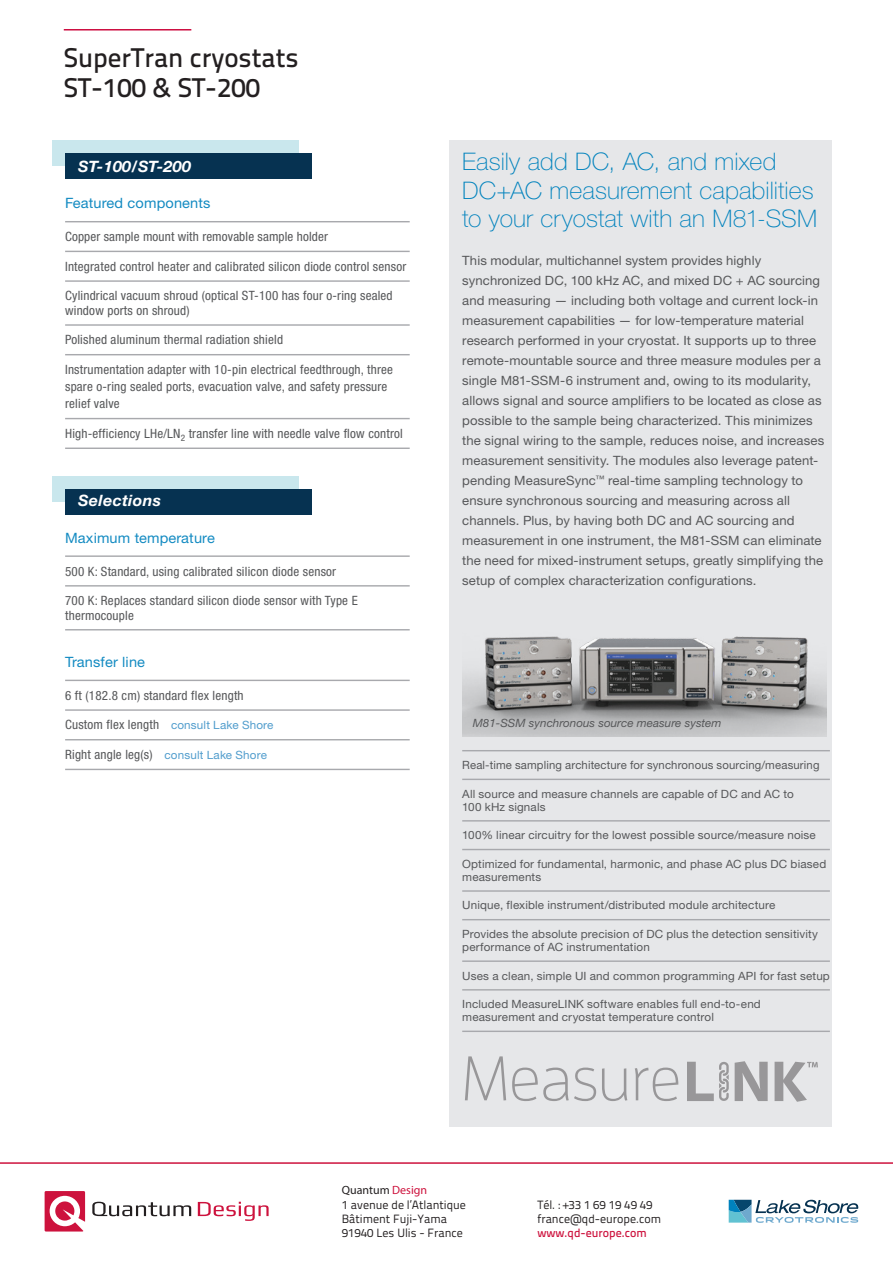
<style>
.page{position:relative;width:893px;height:1263px;background:#fff}
.page>*{position:absolute;margin:0;border:0;box-sizing:border-box;transform-origin:0 0}
.t1{font:500 27px/30px "Titillium Text 22 L";color:#231f20}
.t2{font:100 24.3px/28.5px "Helvetica Neue LTW1 G";letter-spacing:.005em;color:#0082bd}
.t3{font:italic 700 15.75px "Helvetica Neue LTW1 G";letter-spacing:.02em;color:#fff}
.t4{font:14.25px "Helvetica Neue LTW1 G";letter-spacing:.01em;color:#148bc2}
.t5{font:12.9px/20px "Helvetica Neue LTW1 G";letter-spacing:.01em;color:#57585a}
.t6{font:condensed 12.9px/14.2px "Helvetica Neue LTW1 G";letter-spacing:.015em;color:#57585a}
.t7{font:12px/14.4px "Titillium Text 22 L";color:#231f20}
.t8{font:500 12px "Titillium Text 22 L";color:#231f20}
.t9{font:500 12px "Titillium Text 22 L";color:#cd123d}
.t10{font:12px "Myriad Pro";color:#231f20}
.t11{font:11.4px/12.9px "Helvetica Neue LTW1 G";letter-spacing:.015em;color:#57585a}
.t12{font:italic 11.4px "Helvetica Neue LTW1 G";color:#57585a}
.s1{font-stretch:normal;font-size:11.4px;color:#519dcd}
.s2{color:#cd123d}
.s3{font-weight:700;color:#356879}
</style>
<div class="page">
<svg style="left:45px;top:1191px;width:40px;height:40px"></svg>
<svg style="left:92px;top:1202px;width:99px;height:14px"></svg>
<svg style="left:198px;top:1202px;width:71px;height:19px"></svg>
<hr style="left:0;top:1162px;width:893px;height:2px;background:#cd123d">
<svg style="left:729px;top:1200px;width:130px;height:23px"></svg>
<hr style="left:64px;top:29px;width:127px;height:2px;background:#cd0d40">
<div style="left:52px;top:476px;width:246px;height:26px;background:#c9e7ed"></div>
<div style="left:65px;top:489px;width:246px;height:25px;background:#063251"></div>
<div style="left:52px;top:140px;width:246px;height:26px;background:#c9e7ed"></div>
<div style="left:65px;top:153px;width:246px;height:26px;background:#063251"></div>
<hr style="left:65px;top:221px;width:345px;height:1px;background:#a8a9ad">
<hr style="left:65px;top:251px;width:345px;height:1px;background:#a8a9ad">
<hr style="left:65px;top:280px;width:345px;height:2px;background:#a8a9ad">
<hr style="left:65px;top:324px;width:345px;height:2px;background:#a8a9ad">
<hr style="left:65px;top:354px;width:345px;height:1px;background:#a8a9ad">
<hr style="left:65px;top:418px;width:345px;height:1px;background:#a8a9ad">
<hr style="left:65px;top:447px;width:345px;height:2px;background:#a8a9ad">
<hr style="left:65px;top:555px;width:345px;height:2px;background:#a8a9ad">
<hr style="left:65px;top:585px;width:345px;height:1px;background:#a8a9ad">
<hr style="left:65px;top:629px;width:345px;height:1px;background:#a8a9ad">
<hr style="left:65px;top:680px;width:345px;height:1px;background:#a8a9ad">
<hr style="left:65px;top:709px;width:345px;height:2px;background:#a8a9ad">
<hr style="left:65px;top:739px;width:345px;height:1px;background:#a8a9ad">
<hr style="left:65px;top:769px;width:345px;height:1px;background:#a8a9ad">
<div style="left:449px;top:140px;width:382px;height:986px;background:#e6e7e9"></div>
<hr style="left:462px;top:750px;width:368px;height:1px;background:#a8a9ad">
<hr style="left:462px;top:779px;width:368px;height:1px;background:#a8a9ad">
<hr style="left:462px;top:820px;width:368px;height:1px;background:#a8a9ad">
<hr style="left:462px;top:849px;width:368px;height:1px;background:#a8a9ad">
<hr style="left:462px;top:890px;width:368px;height:2px;background:#a8a9ad">
<hr style="left:462px;top:919px;width:368px;height:1px;background:#a8a9ad">
<hr style="left:462px;top:960px;width:368px;height:2px;background:#a8a9ad">
<hr style="left:462px;top:989px;width:368px;height:1px;background:#a8a9ad">
<hr style="left:462px;top:1030px;width:368px;height:2px;background:#a8a9ad">
<img style="left:463px;top:636px;width:363px;height:101px">
<svg style="left:465px;top:1056px;width:41px;height:44px"></svg>
<svg style="left:512px;top:1067px;width:84px;height:34px"></svg>
<svg style="left:602px;top:1068px;width:25px;height:33px"></svg>
<svg style="left:635px;top:1067px;width:43px;height:34px"></svg>
<svg style="left:735px;top:1061px;width:33px;height:40px"></svg>
<svg style="left:775px;top:1062px;width:43px;height:40px"></svg>
<svg style="left:687px;top:1062px;width:42px;height:39px"></svg>
<h1 class="t1" style="left:64px;top:41px;width:236px">SuperTran cryostats<br>ST-100 &amp; ST-200</h1>
<p class="t3" style="left:78px;top:156px;width:114px">ST-100/ST-200</p>
<p class="t4" style="left:65px;top:194px;width:147px">Featured components</p>
<p class="t6" style="left:65px;top:229px;width:264px">Copper sample mount with removable sample holder</p>
<p class="t6" style="left:65px;top:259px;width:343px">Integrated control heater and calibrated silicon diode control sensor</p>
<p class="t6" style="left:65px;top:289px;width:329px">Cylindrical vacuum shroud (optical ST-100 has four o-ring sealed window ports on shroud)</p>
<p class="t6" style="left:65px;top:333px;width:219px">Polished aluminum thermal radiation shield</p>
<p class="t6" style="left:65px;top:361px;width:329px;line-height:17.1px">Instrumentation adapter with 10-pin electrical feedthrough, three spare o-ring sealed ports, evacuation valve, and safety pressure relief valve</p>
<p class="t6" style="left:65px;top:426px;width:339px">High-efficiency LHe/LN<sub>2</sub> transfer line with needle valve flow control</p>
<p class="t3" style="left:78px;top:491px;width:84px">Selections</p>
<p class="t4" style="left:65px;top:529px;width:151px">Maximum temperature</p>
<p class="t6" style="left:65px;top:564px;width:273px">500 K: Standard, using calibrated silicon diode sensor</p>
<p class="t6" style="left:65px;top:594px;width:294px">700 K: Replaces standard silicon diode sensor with Type E thermocouple</p>
<p class="t4" style="left:65px;top:653px;width:81px">Transfer line</p>
<p class="t6" style="left:65px;top:688px;width:180px">6 ft (182.8 cm) standard flex length</p>
<p class="t6" style="left:65px;top:718px;width:210px">Custom flex length <span class="s1">consult Lake Shore</span></p>
<p class="t6" style="left:65px;top:747px;width:203px">Right angle leg(s) <span class="s1">consult Lake Shore</span></p>
<h2 class="t2" style="left:462px;top:148px;width:356px">Easily add DC, AC, and mixed<br>DC+AC measurement capabilities to your cryostat with an M81‑SSM</h2>
<p class="t5" style="left:462px;top:251px;width:364px">This modular, multichannel system provides highly synchronized DC, 100 kHz AC, and mixed DC + AC sourcing and measuring — including both voltage and current lock-in measurement capabilities — for low-temperature material research performed in your cryostat. It supports up to three remote-mountable source and three measure modules per a single M81-SSM-6 instrument and, owing to its modularity, allows signal and source amplifiers to be located as close as possible to the sample being characterized. This minimizes the signal wiring to the sample, reduces noise, and increases measurement sensitivity. The modules also leverage patent&shy;pending MeasureSync<sup>™</sup> real-time sampling technology to ensure synchronous sourcing and measuring across all channels. Plus, by having both DC and AC sourcing and measurement in one instrument, the M81-SSM can eliminate the need for mixed-instrument setups, greatly simplifying the setup of complex characterization configurations.</p>
<p class="t12" style="left:473px;top:716px;width:250px">M81-SSM synchronous source measure system</p>
<p class="t11" style="left:462px;top:758px;width:359px">Real-time sampling architecture for synchronous sourcing/measuring</p>
<p class="t11" style="left:462px;top:787px;width:333px">All source and measure channels are capable of DC and AC to<br>100 kHz signals</p>
<p class="t11" style="left:462px;top:829px;width:355px">100% linear circuitry for the lowest possible source/measure noise</p>
<p class="t11" style="left:462px;top:857px;width:366px">Optimized for fundamental, harmonic, and phase AC plus DC biased measurements</p>
<p class="t11" style="left:462px;top:899px;width:315px">Unique, flexible instrument/distributed module architecture</p>
<p class="t11" style="left:462px;top:927px;width:357px">Provides the absolute precision of DC plus the detection sensitivity performance of AC instrumentation</p>
<p class="t11" style="left:462px;top:969px;width:369px">Uses a clean, simple UI and common programming API for fast setup</p>
<p class="t11" style="left:462px;top:998px;width:300px">Included MeasureLINK software enables full end-to-end measurement and cryostat temperature control</p>
<p class="t10" style="left:342px;top:1183px;width:87px">Quantum <span class="s2">Design</span></p>
<p class="t7" style="left:342px;top:1196px;width:126px">1 avenue de l’Atlantique<br>Bâtiment Fuji-Yama<br>91940 Les Ulis - France</p>
<p class="t7" style="left:537px;top:1196px;width:125px">Tél. : +33 1 69 19 49 49 france@qd-europe.com</p>
<p class="t8" style="left:410px;top:1220px;width:244px">Find your local contact at <span class="s3">www.qd-europe.com</span></p>
<p class="t9" style="left:537px;top:1224px;width:111px">www.qd-europe.com</p>
</div>
